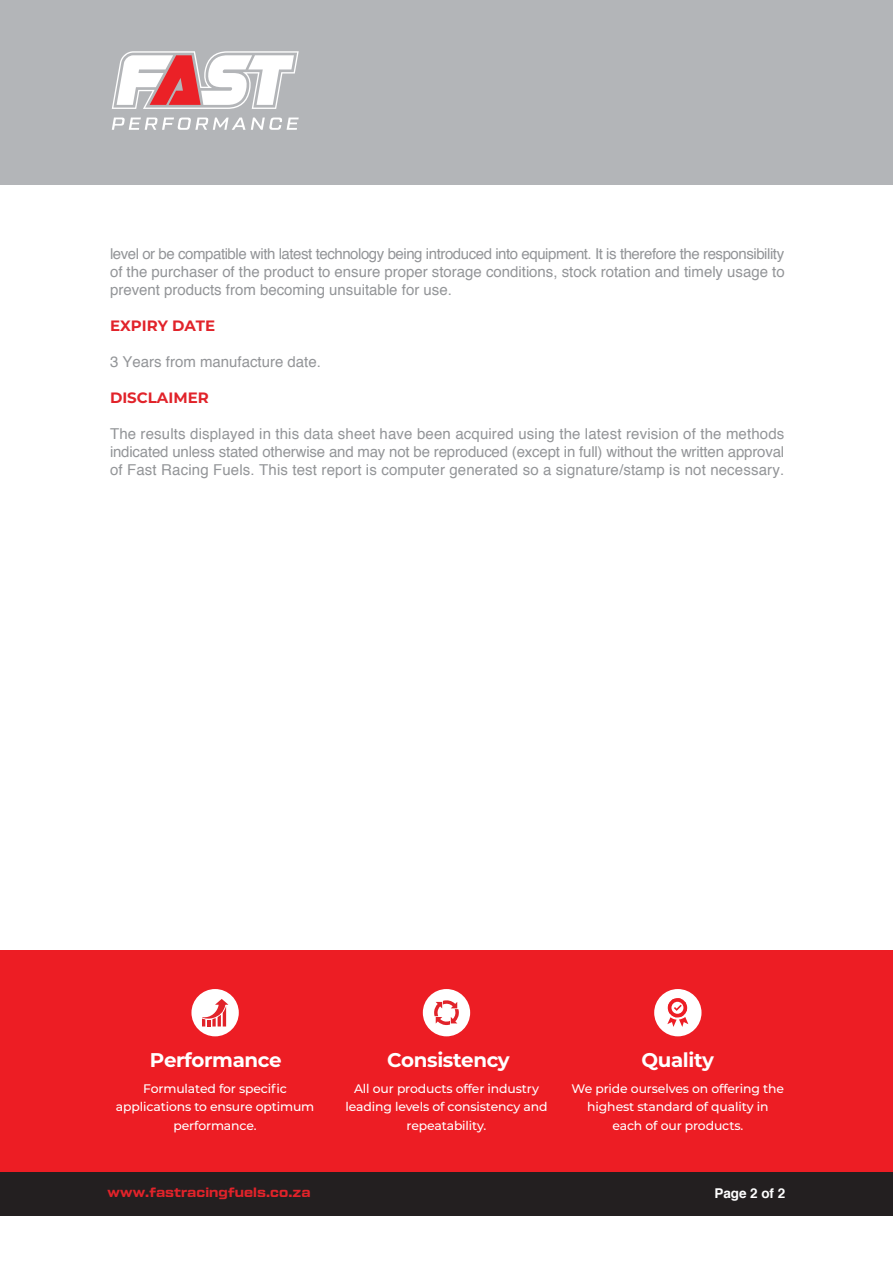
<style>
.page{position:relative;width:893px;height:1263px;background:#fff}
.page>*{position:absolute;margin:0;border:0;box-sizing:border-box;transform-origin:0 0}
.t1{font:700 19.8px "Montserrat";letter-spacing:-.02em;color:#fff}
.t2{font:15px/18px "Helvetica";color:#939598;text-align:justify}
.t3{font:700 15px "Montserrat";color:#e1232a}
.t4{font:13.5px "Tactic Sans Bld";letter-spacing:.005em;color:#e1232a}
.t5{font:700 13.5px "Helvetica";letter-spacing:-.005em;color:#fff}
.t6{font:500 12.45px/18.6px "Montserrat";letter-spacing:-.01em;color:#fff;text-align:center}
</style>
<div class="page">
<div style="left:0;top:1172px;width:893px;height:44px;background:#231f20"></div>
<div style="left:0;top:950px;width:893px;height:222px;background:#ed1d24"></div>
<div style="left:191px;top:989px;width:48px;height:47px;background:#fff;border-radius:50%"></div>
<div style="left:423px;top:989px;width:47px;height:47px;background:#fff;border-radius:50%"></div>
<div style="left:654px;top:989px;width:47px;height:47px;background:#fff;border-radius:50%"></div>
<svg style="left:202px;top:999px;width:26px;height:27px"></svg>
<svg style="left:434px;top:1000px;width:25px;height:25px"></svg>
<svg style="left:667px;top:998px;width:21px;height:29px"></svg>
<div style="left:0;top:0;width:893px;height:185px;background:#b3b5b8"></div>
<svg style="left:112px;top:51px;width:187px;height:58px"></svg>
<svg style="left:112px;top:118px;width:187px;height:12px"></svg>
<p class="t2" style="left:110px;top:246px;width:676px">level or be compatible with latest technology being introduced into equipment. It is therefore the responsibility of the purchaser of the product to ensure proper storage conditions, stock rotation and timely usage to prevent products from becoming unsuitable for use.</p>
<p class="t3" style="left:110px;top:315px;width:107px">EXPIRY DATE</p>
<p class="t2" style="left:110px;top:354px;width:212px">3 Years from manufacture date.</p>
<p class="t3" style="left:110px;top:387px;width:100px">DISCLAIMER</p>
<p class="t2" style="left:110px;top:426px;width:676px">The results displayed in this data sheet have been acquired using the latest revision of the methods indicated unless stated otherwise and may not be reproduced (except in full) without the written approval of Fast Racing Fuels. This test report is computer generated so a signature/stamp is not necessary.</p>
<h1 class="t1" style="left:150px;top:1046px;width:133px">Performance</h1>
<p class="t6" style="left:116px;top:1078px;width:200px">Formulated for specific applications to ensure optimum performance.</p>
<h1 class="t1" style="left:387px;top:1046px;width:124px">Consistency</h1>
<p class="t6" style="left:345px;top:1078px;width:204px">All our products offer industry leading levels of consistency and repeatability.</p>
<h1 class="t1" style="left:642px;top:1046px;width:74px">Quality</h1>
<p class="t6" style="left:572px;top:1078px;width:214px">We pride ourselves on offering the highest standard of quality in each of our products.</p>
<p class="t4" style="left:108px;top:1186px;width:204px">www.fastracingfuels.co.za</p>
<p class="t5" style="left:714px;top:1182px;width:72px">Page 2 of 2</p>
</div>
